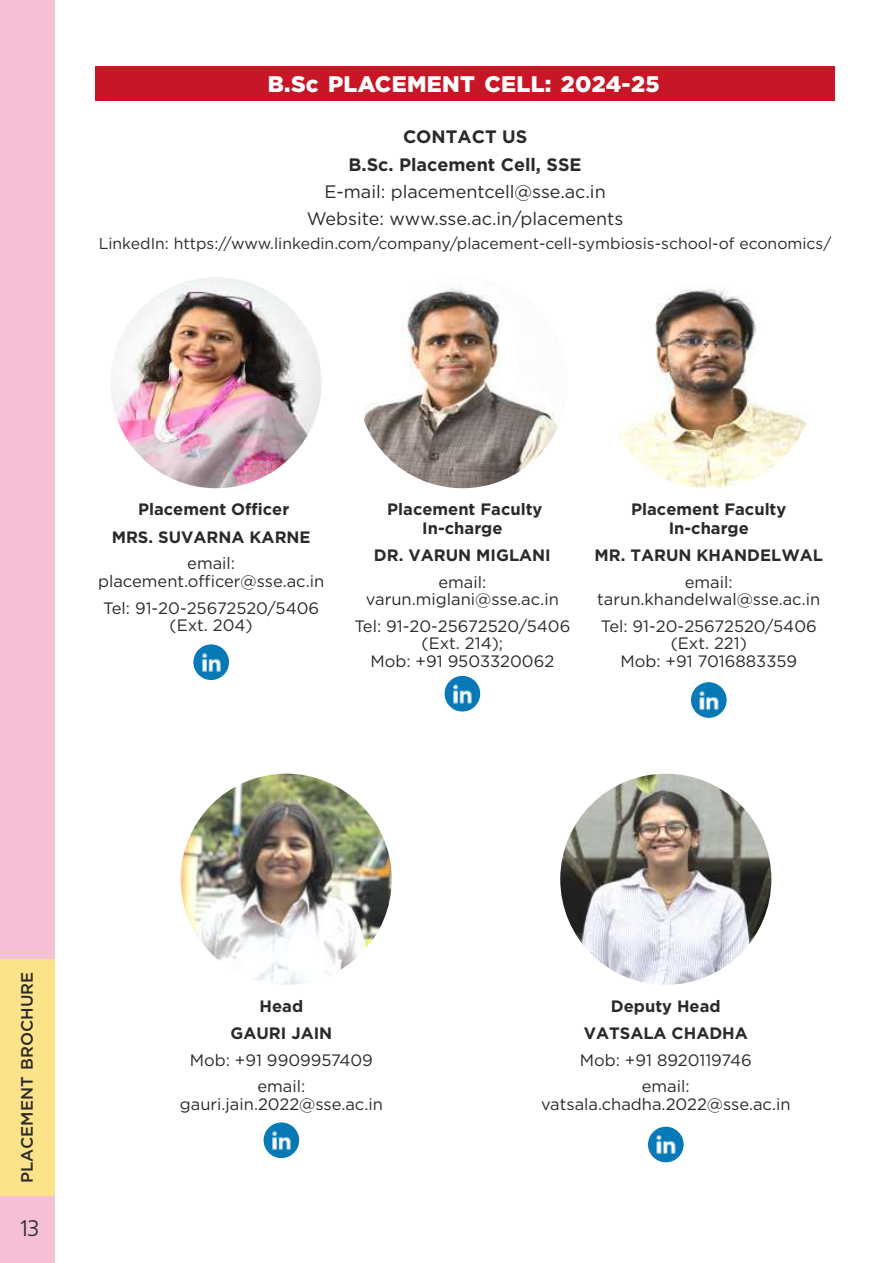
<style>
.page{position:relative;width:893px;height:1263px;background:#fff}
.page>*{position:absolute;margin:0;border:0;box-sizing:border-box;transform-origin:0 0}
.t1{font:900 22.5px "Gotham";letter-spacing:.015em;color:#fff}
.t2{font:22.5px "Bastardus Sans";color:#2b2929}
.t3{font:18px/27px "Gotham";color:#2b2929;text-align:center}
.t4{font:700 18px/27.9px "Gotham";color:#2b2929;text-align:center}
.t5{font:16.5px/17.7px "Gotham";color:#2b2929;text-align:center}
.t6{font:700 16.5px/27.3px "Gotham";color:#2b2929;text-align:center}
.t7{font:500 16.5px "Gotham";color:#2b2929}
.t8{font:15.75px "Gotham";color:#2b2929}
</style>
<div class="page">
<div style="left:0;top:0;width:54px;height:1263px;background:#f5bfd6"></div>
<div style="left:0;top:960px;width:54px;height:236px;background:#fce38a"></div>
<div style="left:95px;top:66px;width:740px;height:35px;background:#c71726"></div>
<img style="left:181px;top:774px;width:211px;height:211px;border-radius:50%">
<img style="left:560px;top:774px;width:211px;height:211px;border-radius:50%">
<img style="left:110px;top:277px;width:212px;height:211px;border-radius:50%">
<img style="left:357px;top:277px;width:211px;height:211px;border-radius:50%">
<img style="left:603px;top:277px;width:211px;height:211px;border-radius:50%">
<img style="left:193px;top:644px;width:37px;height:36px;border-radius:50%">
<div style="left:192px;top:643px;width:38px;height:38px;border:1px solid #fff;border-radius:50%"></div>
<img style="left:444px;top:675px;width:37px;height:37px;border-radius:50%">
<div style="left:444px;top:675px;width:37px;height:37px;border:1px solid #fff;border-radius:50%"></div>
<img style="left:690px;top:682px;width:37px;height:36px;border-radius:50%">
<div style="left:690px;top:681px;width:38px;height:38px;border:1px solid #fff;border-radius:50%"></div>
<img style="left:263px;top:1122px;width:37px;height:36px;border-radius:50%">
<div style="left:263px;top:1121px;width:37px;height:38px;border:1px solid #fff;border-radius:50%"></div>
<img style="left:647px;top:1126px;width:37px;height:37px;border-radius:50%">
<div style="left:647px;top:1126px;width:38px;height:37px;border:1px solid #fff;border-radius:50%"></div>
<h1 class="t1" style="left:268px;top:74px;width:393px">B.Sc PLACEMENT CELL: 2024-25</h1>
<p class="t4" style="left:349px;top:124px;width:234px">CONTACT US<br>B.Sc. Placement Cell, SSE</p>
<p class="t3" style="left:307px;top:179px;width:318px">E-mail: placementcell@sse.ac.in<br>Website: www.sse.ac.in/placements</p>
<p class="t8" style="left:99px;top:238px;width:734px">LinkedIn: https://www.linkedin.com/company/placement-cell-symbiosis-school-of economics/</p>
<p class="t6" style="left:138px;top:497px;width:153px">Placement Officer</p>
<p class="t6" style="left:112px;top:524px;width:200px">MRS. SUVARNA KARNE</p>
<p class="t5" style="left:98px;top:556px;width:228px">email: placement.officer@sse.ac.in</p>
<p class="t5" style="left:103px;top:600px;width:218px">Tel: 91-20-25672520/5406 (Ext. 204)</p>
<p class="t6" style="left:387px;top:501px;width:157px;line-height:18.3px">Placement Faculty<br>In-charge</p>
<p class="t6" style="left:374px;top:543px;width:178px">DR. VARUN MIGLANI</p>
<p class="t5" style="left:366px;top:574px;width:194px">email: varun.miglani@sse.ac.in</p>
<p class="t5" style="left:354px;top:618px;width:218px">Tel: 91-20-25672520/5406 (Ext. 214);<br>Mob: +91 9503320062</p>
<p class="t6" style="left:631px;top:501px;width:157px;line-height:18.3px">Placement Faculty<br>In-charge</p>
<p class="t6" style="left:594px;top:543px;width:230px">MR. TARUN KHANDELWAL</p>
<p class="t5" style="left:597px;top:574px;width:224px">email: tarun.khandelwal@sse.ac.in</p>
<p class="t5" style="left:601px;top:618px;width:218px">Tel: 91-20-25672520/5406 (Ext. 221)<br>Mob: +91 7016883359</p>
<p class="t7" style="left:21px;top:1183px;width:213px;rotate:-90deg">PLACEMENT BROCHURE</p>
<h1 class="t2" style="left:18px;top:1215px;width:23px">13</h1>
<p class="t6" style="left:230px;top:993px;width:103px">Head<br>GAURI JAIN</p>
<p class="t5" style="left:190px;top:1048px;width:185px;line-height:26.5px">Mob: +91 9909957409 email:</p>
<p class="t5" style="left:180px;top:1096px;width:205px">gauri.jain.2022@sse.ac.in</p>
<p class="t6" style="left:584px;top:993px;width:166px">Deputy Head<br>VATSALA CHADHA</p>
<p class="t5" style="left:580px;top:1048px;width:173px;line-height:26.5px">Mob: +91 8920119746 email:</p>
<p class="t5" style="left:541px;top:1096px;width:251px">vatsala.chadha.2022@sse.ac.in</p>
</div>
